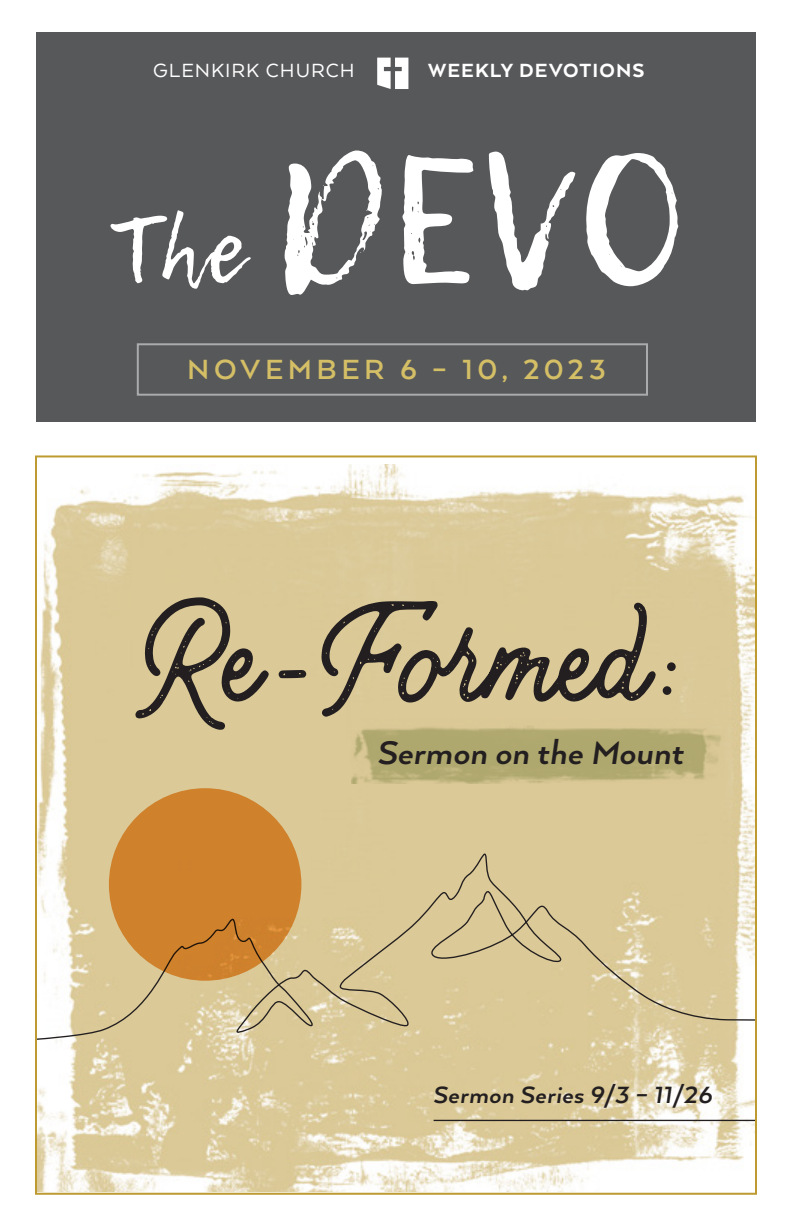
<style>
.page{position:relative;width:792px;height:1224px;background:#fff}
.page>*{position:absolute;margin:0;border:0;box-sizing:border-box;transform-origin:0 0}
.t1{font:italic 700 37.6px "Arquitecta";letter-spacing:.01em;color:#231f20}
.t2{font:700 32px "Arquitecta";letter-spacing:.14em;color:#d4bf66}
.t3{font:italic 700 27.2px "Arquitecta";letter-spacing:.02em;color:#231f20}
.t4{font:800 22px "Arquitecta";letter-spacing:.05em;color:#fff}
.t5{font:22px "Arquitecta";letter-spacing:.045em;color:#fff}
</style>
<div class="page">
<div style="left:36px;top:32px;width:720px;height:390px;background:#57585a"></div>
<svg style="left:377px;top:58px;width:31px;height:31px"></svg>
<svg style="left:110px;top:151px;width:568px;height:144px"></svg>
<img style="left:38px;top:464px;width:716px;height:727px">
<svg style="left:38px;top:851px;width:716px;height:196px;background:#daca9d"></svg>
<div style="left:109px;top:788px;width:192px;height:193px;background:#cf812c;border-radius:50%"></div>
<img style="left:352px;top:718px;width:382px;height:65px">
<hr style="left:434px;top:1120px;width:322px;height:1px;background:#231f20">
<div style="left:663px;top:686px;width:8px;height:9px;background:#231f20;border-radius:50%"></div>
<div style="left:667px;top:662px;width:9px;height:9px;background:#231f20;border-radius:50%"></div>
<svg style="left:135px;top:597px;width:521px;height:133px;background:#b5a67e"></svg>
<p class="t5" style="left:153px;top:57px;width:203px">GLENKIRK CHURCH</p>
<p class="t4" style="left:428px;top:57px;width:218px">WEEKLY DEVOTIONS</p>
<p class="t2" style="left:187px;top:349px;width:420px">NOVEMBER 6 – 10, 2023</p>
<h1 class="t1" style="left:377px;top:729px;width:308px">Sermon on the Mount</h1>
<p class="t3" style="left:433px;top:1078px;width:280px">Sermon Series 9/3 – 11/26</p>
</div>
